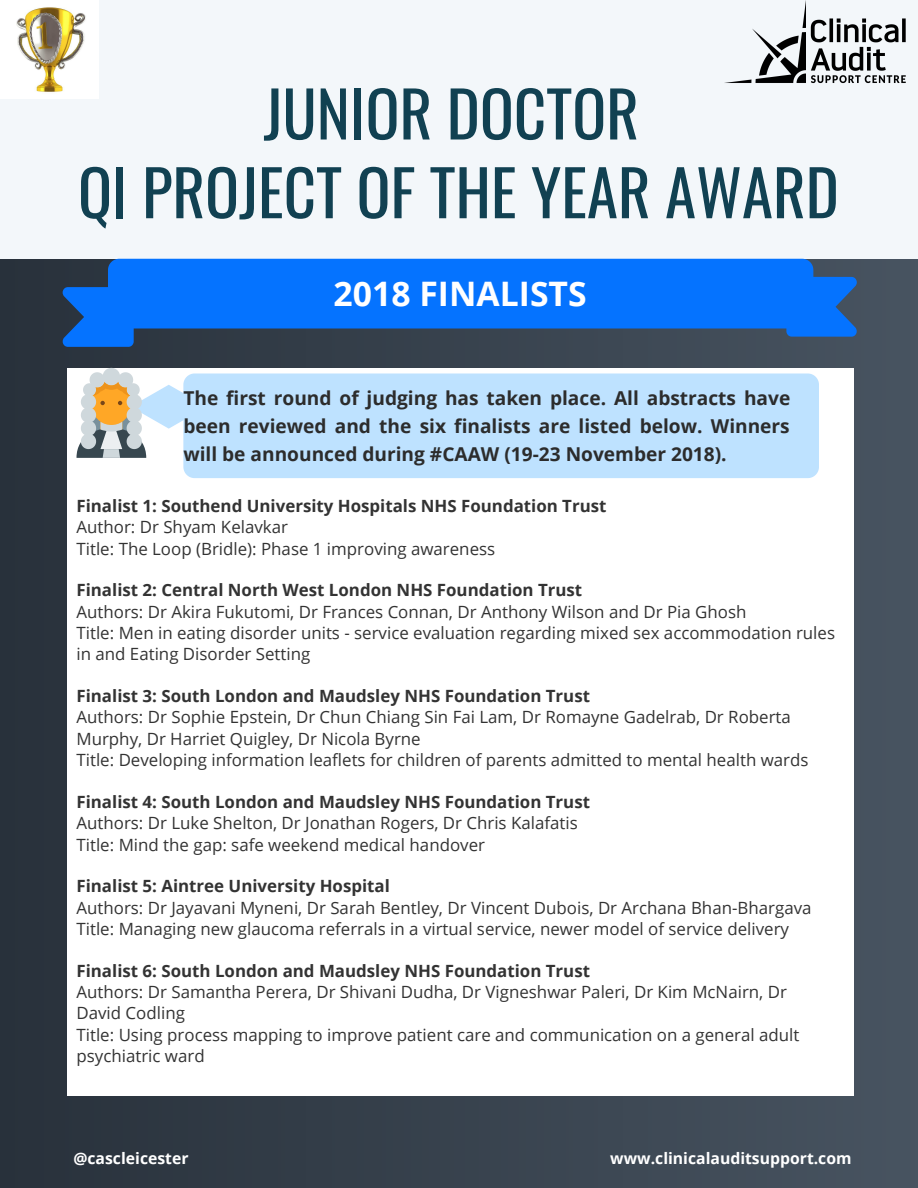
<style>
.page{position:relative;width:918px;height:1188px;background:#fff}
.page>*{position:absolute;margin:0;border:0;box-sizing:border-box;transform-origin:0 0}
.t1{font:63px/78.8px "Oswald";color:#114152;text-align:center}
.t2{font:700 33.75px "Open Sans";color:#fff}
.t3{font:700 19.2px/28.2px "Open Sans";color:#2c2c2c;text-align:justify}
.t4{font:16.8px/21.3px "Open Sans";color:#333}
.t5{font:700 16.8px "Open Sans";color:#333}
.t6{font:700 15.75px "Open Sans";color:#fff}
</style>
<div class="page">
<div style="left:0;top:0;width:918px;height:1188px;background:linear-gradient(to right,#28313c,#475462)"></div>
<div style="left:68px;top:368px;width:786px;height:728px;background:#fff"></div>
<div style="left:0;top:0;width:918px;height:259px;background:#f3f7fa"></div>
<svg style="left:63px;top:287px;width:71px;height:60px;background:#0a69e0"></svg>
<svg style="left:786px;top:277px;width:71px;height:60px;background:#106ce1"></svg>
<div style="left:108px;top:259px;width:705px;height:69px;background:#0573ff"></div>
<div style="left:183px;top:374px;width:636px;height:104px;background:#bee2ff"></div>
<img style="left:724px;top:0;width:182px;height:84px">
<svg style="left:76px;top:368px;width:131px;height:90px"></svg>
<img style="left:0;top:0;width:99px;height:99px">
<h1 class="t1" style="left:78px;top:68px;width:762px">JUNIOR DOCTOR<br>QI PROJECT OF THE YEAR AWARD</h1>
<h2 class="t2" style="left:334px;top:270px;width:255px">2018 FINALISTS</h2>
<p class="t3" style="left:183px;top:383px;width:608px">The first round of judging has taken place. All abstracts have been reviewed and the six finalists are listed below. Winners will be announced during #CAAW (19-23 November 2018).</p>
<p class="t5" style="left:76px;top:494px;width:532px">Finalist 1: Southend University Hospitals NHS Foundation Trust</p>
<p class="t4" style="left:76px;top:516px;width:420px">Author: Dr Shyam Kelavkar<br>Title: The Loop (Bridle): Phase 1 improving awareness</p>
<p class="t5" style="left:76px;top:578px;width:507px">Finalist 2: Central North West London NHS Foundation Trust</p>
<p class="t4" style="left:76px;top:600px;width:760px">Authors: Dr Akira Fukutomi, Dr Frances Connan, Dr Anthony Wilson and Dr Pia Ghosh<br>Title: Men in eating disorder units - service evaluation regarding mixed sex accommodation rules in and Eating Disorder Setting</p>
<p class="t5" style="left:76px;top:684px;width:515px">Finalist 3: South London and Maudsley NHS Foundation Trust</p>
<p class="t4" style="left:76px;top:706px;width:734px">Authors: Dr Sophie Epstein, Dr Chun Chiang Sin Fai Lam, Dr Romayne Gadelrab, Dr Roberta<br>Murphy, Dr Harriet Quigley, Dr Nicola Byrne<br>Title: Developing information leaflets for children of parents admitted to mental health wards</p>
<p class="t5" style="left:76px;top:790px;width:515px">Finalist 4: South London and Maudsley NHS Foundation Trust</p>
<p class="t4" style="left:76px;top:812px;width:503px">Authors: Dr Luke Shelton, Dr Jonathan Rogers, Dr Chris Kalafatis<br>Title: Mind the gap: safe weekend medical handover</p>
<p class="t5" style="left:76px;top:874px;width:315px">Finalist 5: Aintree University Hospital</p>
<p class="t4" style="left:76px;top:896px;width:737px">Authors: Dr Jayavani Myneni, Dr Sarah Bentley, Dr Vincent Dubois, Dr Archana Bhan-Bhargava<br>Title: Managing new glaucoma referrals in a virtual service, newer model of service delivery</p>
<p class="t5" style="left:76px;top:959px;width:515px">Finalist 6: South London and Maudsley NHS Foundation Trust</p>
<p class="t4" style="left:76px;top:981px;width:724px">Authors: Dr Samantha Perera, Dr Shivani Dudha, Dr Vigneshwar Paleri, Dr Kim McNairn, Dr David Codling<br>Title: Using process mapping to improve patient care and communication on a general adult psychiatric ward</p>
<p class="t6" style="left:73px;top:1148px;width:117px">@cascleicester</p>
<p class="t6" style="left:610px;top:1148px;width:243px">www.clinicalauditsupport.com</p>
</div>
